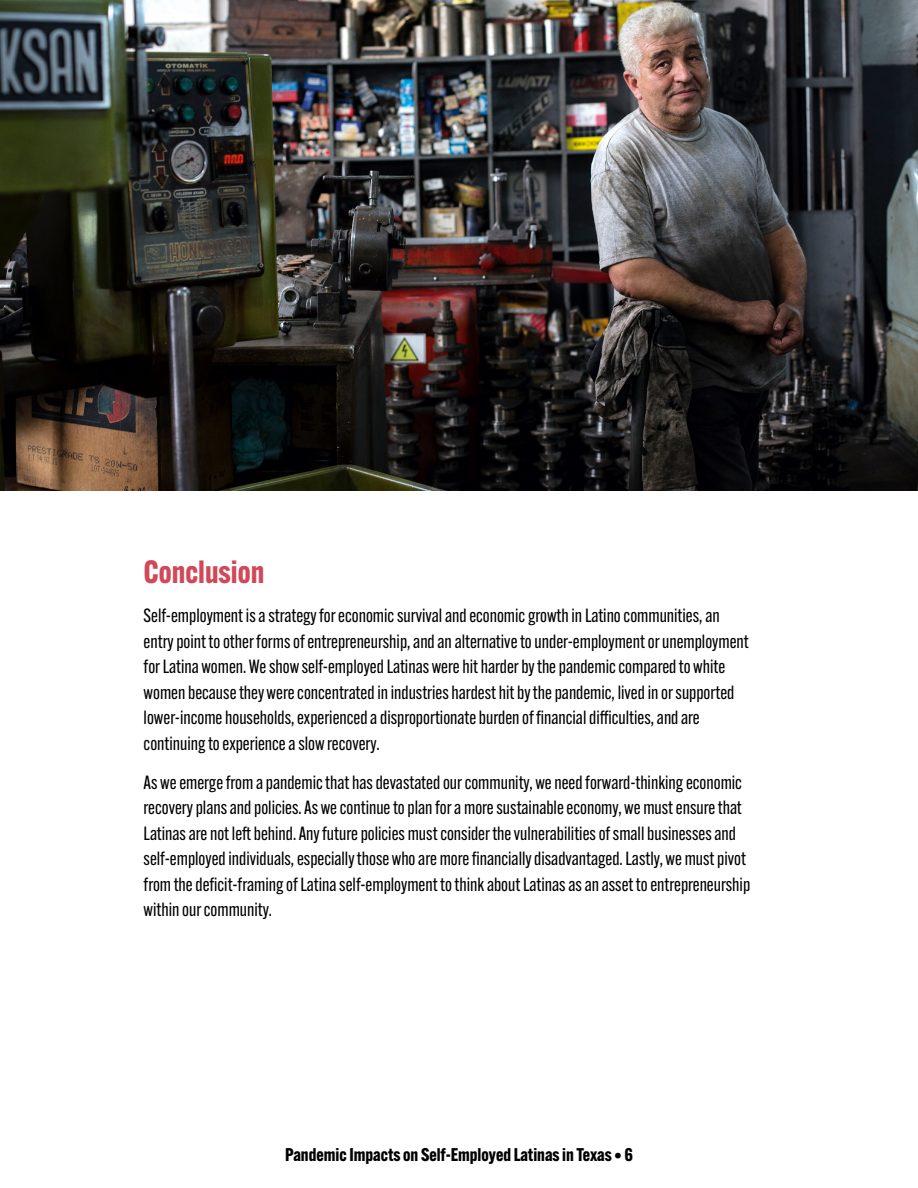
<style>
.page{position:relative;width:918px;height:1188px;background:#fff}
.page>*{position:absolute;margin:0;border:0;box-sizing:border-box;transform-origin:0 0}
.t1{font:700 31.5px "Alternate Gothic ATF";color:#d14959}
.t2{font:18.75px/25.5px "Alternate Gothic ATF";color:#000}
.t3{font:700 18px "Alternate Gothic ATF";color:#000}
</style>
<div class="page">
<img style="left:0;top:0;width:918px;height:490px">
<h1 class="t1" style="left:144px;top:552px;width:122px">Conclusion</h1>
<p class="t2" style="left:144px;top:603px;width:607px">Self-employment is a strategy for economic survival and economic growth in Latino communities, an entry point to other forms of entrepreneurship, and an alternative to under-employment or unemployment for Latina women. We show self-employed Latinas were hit harder by the pandemic compared to white women because they were concentrated in industries hardest hit by the pandemic, lived in or supported lower-income households, experienced a disproportionate burden of financial difficulties, and are continuing to experience a slow recovery.</p>
<p class="t2" style="left:144px;top:769px;width:608px">As we emerge from a pandemic that has devastated our community, we need forward-thinking economic recovery plans and policies. As we continue to plan for a more sustainable economy, we must ensure that Latinas are not left behind. Any future policies must consider the vulnerabilities of small businesses and self-employed individuals, especially those who are more financially disadvantaged. Lastly, we must pivot from the deficit-framing of Latina self-employment to think about Latinas as an asset to entrepreneurship within our community.</p>
<p class="t3" style="left:285px;top:1143px;width:349px">Pandemic Impacts on Self-Employed Latinas in Texas • 6</p>
</div>
